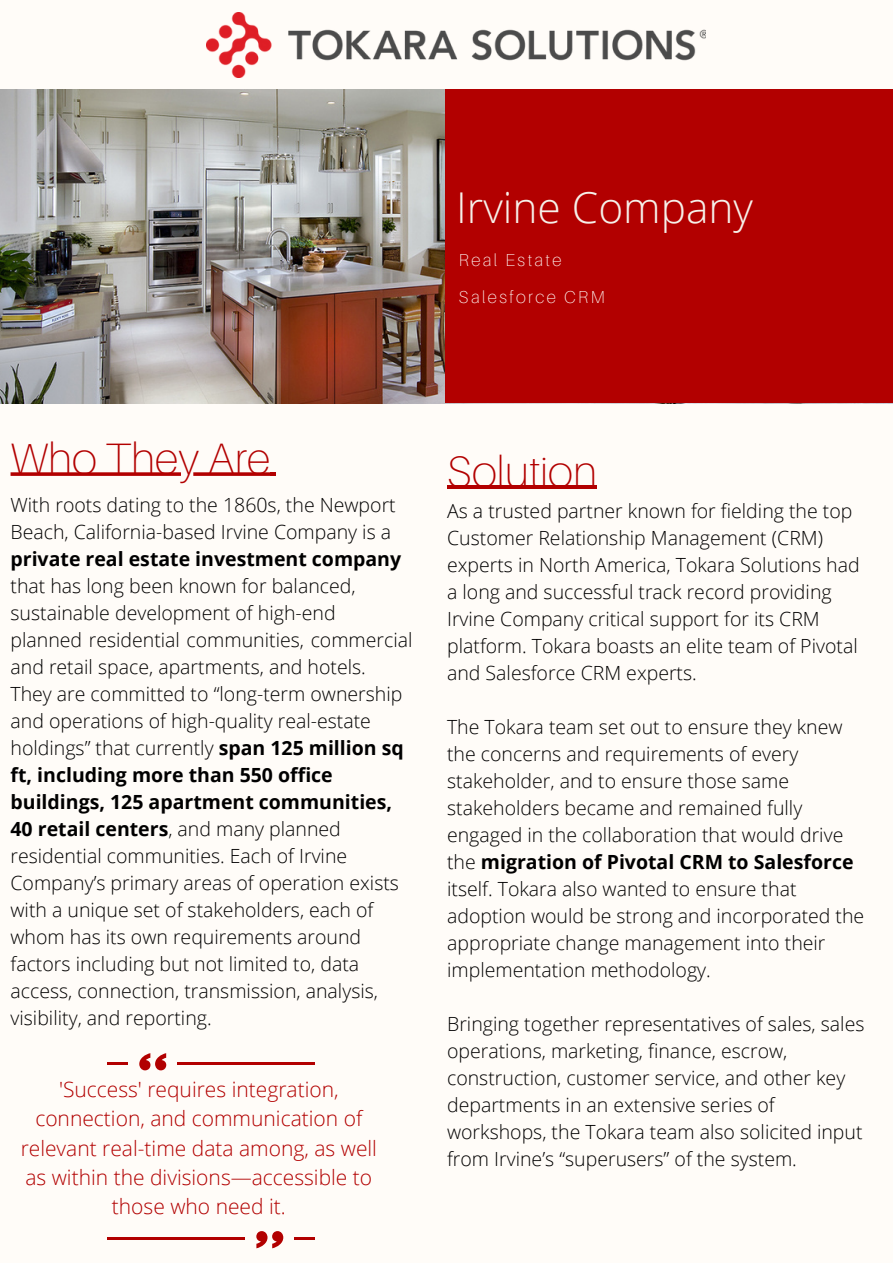
<style>
.page{position:relative;width:893px;height:1264px;background:#fff}
.page>*{position:absolute;margin:0;border:0;box-sizing:border-box;transform-origin:0 0}
.t1{font:100 43.95px "Aileron";color:#b20000}
.t2{font:300 42.45px "Open Sans";color:#f6f1ea}
.t3{font:300 21px/29.2px "Open Sans";color:#b20000;text-align:center}
.t4{font:300 19.5px/27px "Open Sans";color:#000}
.t5{font:700 19.5px "Open Sans";color:#000}
.t6{font:100 17.25px/37px "Aileron";letter-spacing:.14em;color:#fffcf8}
.s1{font-weight:700}
</style>
<div class="page">
<div style="left:0;top:0;width:892px;height:1262px;background:#fffcf8"></div>
<img style="left:0;top:89px;width:445px;height:314px">
<div style="left:445px;top:89px;width:447px;height:314px;background:#b20000"></div>
<img style="left:206px;top:13px;width:499px;height:65px">
<hr style="left:107px;top:1061px;width:21px;height:3px;background:#b20000">
<svg style="left:139px;top:1053px;width:27px;height:17px"></svg>
<hr style="left:107px;top:1236px;width:137px;height:3px;background:#b20000">
<svg style="left:11px;top:472px;width:170px;height:4px"></svg>
<svg style="left:193px;top:472px;width:77px;height:4px"></svg>
<svg style="left:270px;top:472px;width:6px;height:4px"></svg>
<svg style="left:256px;top:1231px;width:27px;height:17px"></svg>
<hr style="left:178px;top:1061px;width:137px;height:3px;background:#b20000">
<hr style="left:294px;top:1236px;width:21px;height:3px;background:#b20000">
<hr style="left:447px;top:485px;width:150px;height:4px;background:#b20000">
<h2 class="t2" style="left:456px;top:178px;width:298px">Irvine Company</h2>
<p class="t6" style="left:459px;top:241px;width:147px">Real Estate<br>Salesforce CRM</p>
<h1 class="t1" style="left:10px;top:431px;width:261px">Who They Are</h1>
<p class="t4" style="left:10px;top:490px;width:387px">With roots dating to the 1860s, the Newport<br>Beach, California-based Irvine Company is a</p>
<p class="t5" style="left:10px;top:545px;width:392px">private real estate investment company</p>
<p class="t4" style="left:10px;top:571px;width:403px">that has long been known for balanced, sustainable development of high-end<br>planned residential communities, commercial and retail space, apartments, and hotels.<br>They are committed to “long-term ownership and operations of high-quality real-estate holdings” that currently <span class="s1">span 125 million sq ft, including more than 550 office buildings, 125 apartment communities, 40 retail centers</span>, and many planned residential communities. Each of Irvine Company’s primary areas of operation exists with a unique set of stakeholders, each of whom has its own requirements around factors including but not limited to, data access, connection, transmission, analysis, visibility, and reporting.</p>
<p class="t3" style="left:21px;top:1074px;width:358px">'Success' requires integration, connection, and communication of relevant real-time data among, as well as within the divisions—accessible to those who need it.</p>
<h1 class="t1" style="left:447px;top:444px;width:151px">Solution</h1>
<p class="t4" style="left:447px;top:497px;width:414px">As a trusted partner known for fielding the top Customer Relationship Management (CRM) experts in North America, Tokara Solutions had a long and successful track record providing Irvine Company critical support for its CRM platform. Tokara boasts an elite team of Pivotal and Salesforce CRM experts.</p>
<p class="t4" style="left:447px;top:713px;width:418px">The Tokara team set out to ensure they knew the concerns and requirements of every stakeholder, and to ensure those same stakeholders became and remained fully engaged in the collaboration that would drive the <span class="s1">migration of Pivotal CRM to Salesforce </span>itself. Tokara also wanted to ensure that adoption would be strong and incorporated the appropriate change management into their implementation methodology.</p>
<p class="t4" style="left:447px;top:1009px;width:419px">Bringing together representatives of sales, sales operations, marketing, finance, escrow, construction, customer service, and other key departments in an extensive series of workshops, the Tokara team also solicited input from Irvine’s “superusers” of the system.</p>
</div>
